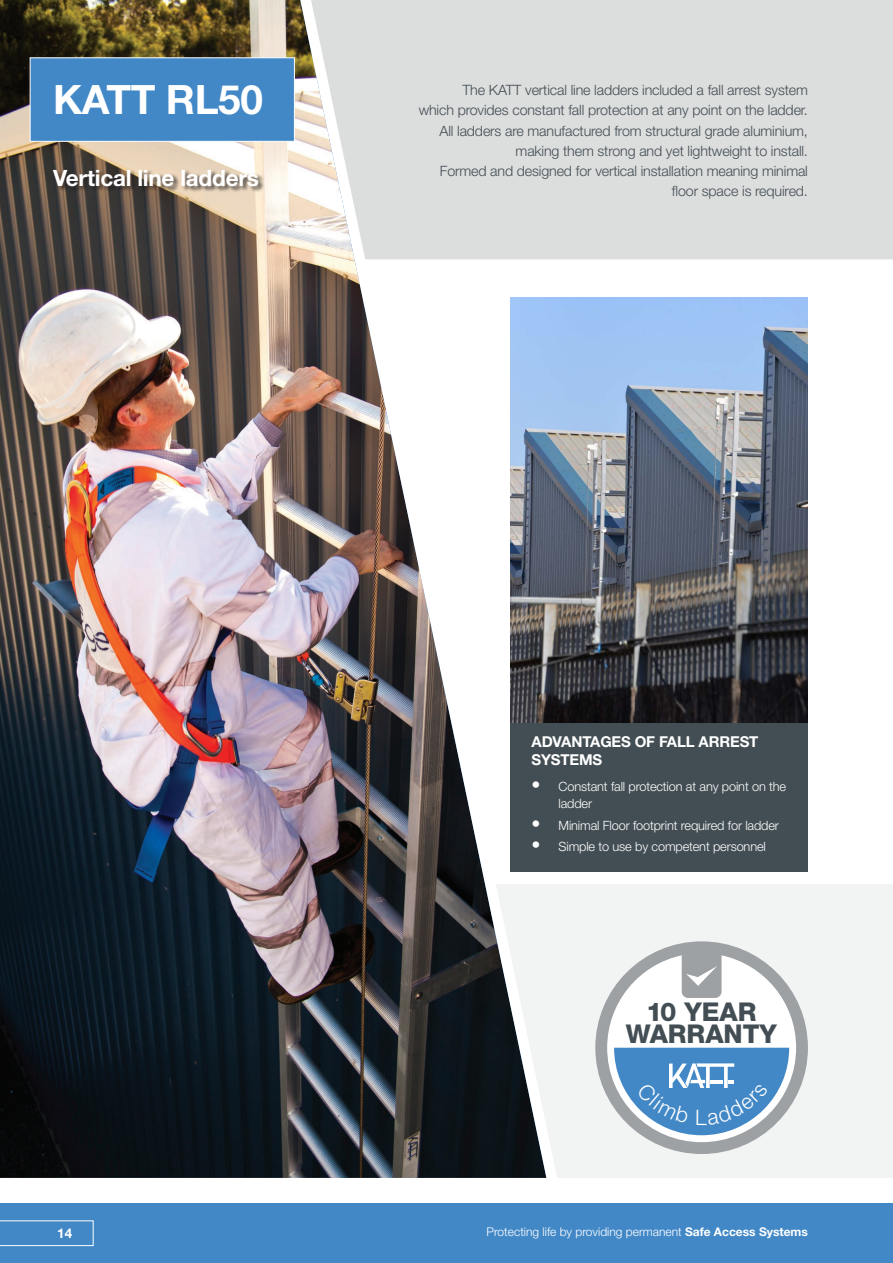
<style>
.page{position:relative;width:893px;height:1263px;background:#fff}
.page>*{position:absolute;margin:0;border:0;box-sizing:border-box;transform-origin:0 0}
.t1{font:700 40.5px "Helvetica Neue LT Std";letter-spacing:-.01em;color:#fff}
.t2{font:800 25.95px/21.8px "Helvetica Neue LTCYR";color:#434e54;text-align:center}
.t3{font:700 22.5px "Helvetica Neue LT Std";letter-spacing:-.01em;color:#fff}
.t4{font:700 15px/18px "Helvetica Neue LT Std";letter-spacing:-.01em;color:#fff}
.t5{font:300 14.25px/20.2px "Helvetica Neue LT Std";letter-spacing:-.01em;color:#434e54;text-align:right}
.t6{font:700 13.5px "Helvetica Neue LT Std";color:#fff}
.t7{font:300 12.75px/17.2px "Helvetica Neue LT Std";letter-spacing:-.01em;color:#fff}
.t8{font:300 12px "Helvetica Neue LT Std";color:#fff}
.s1{font-size:18px}
.s2{font-weight:700}
</style>
<div class="page">
<div style="left:566px;top:0;width:327px;height:259px;background:#dcdddd"></div>
<div style="left:479px;top:884px;width:414px;height:294px;background:#f2f3f3"></div>
<div style="left:0;top:1203px;width:893px;height:60px;background:#4288c7"></div>
<svg style="left:0;top:1220px;width:94px;height:26px"></svg>
<img style="left:0;top:0;width:566px;height:1178px">
<img style="left:510px;top:298px;width:298px;height:425px">
<div style="left:30px;top:57px;width:265px;height:85px;background:#4288c7;border:1px solid #fff"></div>
<div style="left:53px;top:169px;width:212px;height:24px;background:#231f20;opacity:.75"></div>
<div style="left:510px;top:723px;width:298px;height:149px;background:#434e54"></div>
<svg style="left:595px;top:942px;width:213px;height:212px"></svg>
<svg style="left:686px;top:966px;width:31px;height:20px"></svg>
<svg style="left:614px;top:1048px;width:175px;height:87px"></svg>
<p class="t1" style="left:53px;top:74px;width:211px">KATT RL50</p>
<p class="t3" style="left:53px;top:164px;width:207px">Vertical line ladders</p>
<p class="t5" style="left:419px;top:80px;width:391px">The KATT vertical line ladders included a fall arrest system<br>which provides constant fall protection at any point on the ladder.</p>
<p class="t5" style="left:440px;top:120px;width:370px">All ladders are manufactured from structural grade aluminium, making them strong and yet lightweight to install.</p>
<p class="t5" style="left:440px;top:161px;width:370px">Formed and designed for vertical installation meaning minimal floor space is required.</p>
<p class="t4" style="left:531px;top:733px;width:228px">ADVANTAGES OF FALL ARREST<br>SYSTEMS</p>
<p class="t7" style="left:558px;top:778px;width:229px;text-indent:-27px"><span class="s1">•</span> Constant fall protection at any point on the ladder</p>
<p class="t7" style="left:531px;top:816px;width:249px"><span class="s1">•</span> Minimal Floor footprint required for ladder</p>
<p class="t7" style="left:531px;top:838px;width:236px"><span class="s1">•</span> Simple to use by competent personnel</p>
<p class="t2" style="left:626px;top:1001px;width:153px">10 YEAR<br>WARRANTY</p>
<p class="t6" style="left:57px;top:1225px;width:17px">14</p>
<p class="t8" style="left:486px;top:1225px;width:323px">Protecting life by providing permanent <span class="s2">Safe Access Systems</span></p>
</div>
